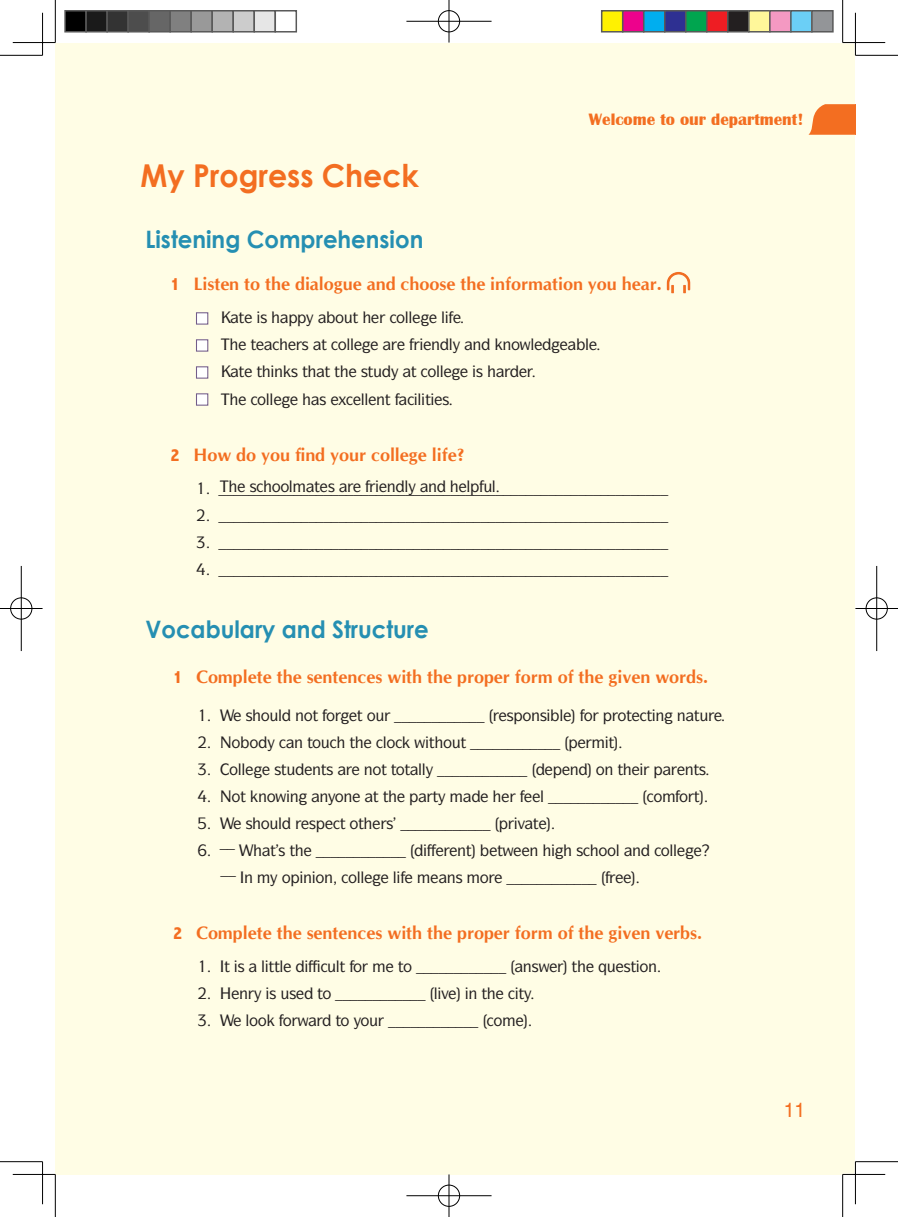
<style>
.page{position:relative;width:898px;height:1217px;background:#fff}
.page>*{position:absolute;margin:0;border:0;box-sizing:border-box;transform-origin:0 0}
.t1{font:700 31.5px "Century Gothic";color:#f36e21;scale:.95 1}
.t2{font:24.6px "Inai Mathi";color:#f36e21}
.t3{font:700 24px "Century Gothic";color:#258fb2;scale:.95 1}
.t4{font:700 18px "CG Omega";color:#f36e21}
.t5{font:700 16.95px "Britannic";color:#f36e21}
.t6{font:500 15.75px "ITC Symbol Std";color:#231f20}
.s1{font-family:"Abadi";font-weight:800;font-stretch:condensed}
</style>
<div class="page">
<div style="left:55px;top:43px;width:799px;height:1131px;background:#fffde5"></div>
<div style="left:196px;top:312px;width:12px;height:12px;background:#fff;border:1px solid #735d8a"></div>
<div style="left:196px;top:339px;width:12px;height:12px;background:#fff;border:1px solid #735d8a"></div>
<div style="left:196px;top:366px;width:12px;height:12px;background:#fff;border:1px solid #735d8a"></div>
<div style="left:196px;top:393px;width:12px;height:12px;background:#fff;border:1px solid #735d8a"></div>
<svg style="left:808px;top:104px;width:47px;height:31px"></svg>
<img style="left:666px;top:272px;width:25px;height:22px">
<hr style="left:0;top:55px;width:43px;height:1px;background:#000">
<hr style="left:855px;top:55px;width:42px;height:1px;background:#000">
<hr style="left:0;top:1161px;width:43px;height:1px;background:#000">
<hr style="left:855px;top:1161px;width:42px;height:1px;background:#000">
<hr style="left:55px;top:0;width:1px;height:43px;background:#000">
<hr style="left:55px;top:1174px;width:1px;height:42px;background:#000">
<hr style="left:842px;top:0;width:1px;height:43px;background:#000">
<hr style="left:842px;top:1174px;width:1px;height:42px;background:#000">
<hr style="left:13px;top:42px;width:42px;height:1px;background:#000">
<hr style="left:842px;top:42px;width:42px;height:1px;background:#000">
<hr style="left:13px;top:1173px;width:42px;height:1px;background:#000">
<hr style="left:842px;top:1173px;width:42px;height:1px;background:#000">
<hr style="left:42px;top:13px;width:1px;height:42px;background:#000">
<hr style="left:42px;top:1161px;width:1px;height:42px;background:#000">
<hr style="left:854px;top:13px;width:1px;height:42px;background:#000">
<hr style="left:854px;top:1161px;width:1px;height:42px;background:#000">
<div style="left:437px;top:10px;width:23px;height:23px;border:2px solid #fff;border-radius:50%"></div>
<hr style="left:406px;top:20px;width:85px;height:2px;background:#fff">
<hr style="left:448px;top:0;width:2px;height:43px;background:#fff">
<div style="left:438px;top:10px;width:21px;height:22px;border:1px solid #000;border-radius:50%"></div>
<hr style="left:406px;top:21px;width:85px;height:1px;background:#000">
<hr style="left:448px;top:0;width:1px;height:43px;background:#000">
<div style="left:437px;top:1183px;width:23px;height:23px;border:2px solid #fff;border-radius:50%"></div>
<hr style="left:406px;top:1194px;width:85px;height:2px;background:#fff">
<hr style="left:448px;top:1174px;width:2px;height:42px;background:#fff">
<div style="left:438px;top:1184px;width:21px;height:22px;border:1px solid #000;border-radius:50%"></div>
<hr style="left:406px;top:1195px;width:85px;height:1px;background:#000">
<hr style="left:448px;top:1174px;width:1px;height:42px;background:#000">
<div style="left:10px;top:596px;width:23px;height:24px;border:2px solid #fff;border-radius:50%"></div>
<hr style="left:0;top:607px;width:43px;height:2px;background:#fff">
<hr style="left:20px;top:566px;width:2px;height:85px;background:#fff">
<div style="left:10px;top:597px;width:22px;height:22px;border:1px solid #000;border-radius:50%"></div>
<hr style="left:0;top:608px;width:43px;height:1px;background:#000">
<hr style="left:21px;top:566px;width:1px;height:85px;background:#000">
<div style="left:864px;top:596px;width:23px;height:24px;border:2px solid #fff;border-radius:50%"></div>
<hr style="left:855px;top:607px;width:42px;height:2px;background:#fff">
<hr style="left:875px;top:566px;width:2px;height:85px;background:#fff">
<div style="left:865px;top:597px;width:22px;height:22px;border:1px solid #000;border-radius:50%"></div>
<hr style="left:855px;top:608px;width:42px;height:1px;background:#000">
<hr style="left:876px;top:566px;width:1px;height:85px;background:#000">
<div style="left:65px;top:11px;width:21px;height:21px;background:#000"></div>
<div style="left:64px;top:10px;width:23px;height:23px;border:2px solid #595959"></div>
<div style="left:86px;top:11px;width:21px;height:21px;background:#1a1a1a"></div>
<div style="left:85px;top:10px;width:23px;height:23px;border:2px solid #595959"></div>
<div style="left:107px;top:11px;width:21px;height:21px;background:#333"></div>
<div style="left:106px;top:10px;width:23px;height:23px;border:2px solid #595959"></div>
<div style="left:128px;top:11px;width:21px;height:21px;background:#4d4d4d"></div>
<div style="left:127px;top:10px;width:23px;height:23px;border:2px solid #595959"></div>
<div style="left:149px;top:11px;width:21px;height:21px;background:#666"></div>
<div style="left:148px;top:10px;width:23px;height:23px;border:2px solid #595959"></div>
<div style="left:170px;top:11px;width:21px;height:21px;background:#808080"></div>
<div style="left:169px;top:10px;width:23px;height:23px;border:2px solid #595959"></div>
<div style="left:191px;top:11px;width:21px;height:21px;background:#999"></div>
<div style="left:190px;top:10px;width:23px;height:23px;border:2px solid #595959"></div>
<div style="left:212px;top:11px;width:21px;height:21px;background:#b3b3b3"></div>
<div style="left:211px;top:10px;width:23px;height:23px;border:2px solid #595959"></div>
<div style="left:233px;top:11px;width:21px;height:21px;background:#ccc"></div>
<div style="left:232px;top:10px;width:23px;height:23px;border:2px solid #595959"></div>
<div style="left:254px;top:11px;width:21px;height:21px;background:#e6e6e6"></div>
<div style="left:253px;top:10px;width:23px;height:23px;border:2px solid #595959"></div>
<div style="left:274px;top:10px;width:23px;height:23px;border:2px solid #595959"></div>
<div style="left:601px;top:11px;width:21px;height:21px;background:#fff101"></div>
<div style="left:600px;top:10px;width:23px;height:23px;border:2px solid #595959"></div>
<div style="left:622px;top:11px;width:21px;height:21px;background:#ed028c"></div>
<div style="left:621px;top:10px;width:23px;height:23px;border:2px solid #595959"></div>
<div style="left:643px;top:11px;width:21px;height:21px;background:#00aeef"></div>
<div style="left:642px;top:10px;width:23px;height:23px;border:2px solid #595959"></div>
<div style="left:664px;top:11px;width:21px;height:21px;background:#2e3092"></div>
<div style="left:663px;top:10px;width:23px;height:23px;border:2px solid #595959"></div>
<div style="left:685px;top:11px;width:21px;height:21px;background:#00a54f"></div>
<div style="left:684px;top:10px;width:23px;height:23px;border:2px solid #595959"></div>
<div style="left:706px;top:11px;width:21px;height:21px;background:#ee1d23"></div>
<div style="left:705px;top:10px;width:23px;height:23px;border:2px solid #595959"></div>
<div style="left:727px;top:11px;width:21px;height:21px;background:#231f20"></div>
<div style="left:726px;top:10px;width:23px;height:23px;border:2px solid #595959"></div>
<div style="left:748px;top:11px;width:21px;height:21px;background:#fff79a"></div>
<div style="left:747px;top:10px;width:23px;height:23px;border:2px solid #595959"></div>
<div style="left:769px;top:11px;width:21px;height:21px;background:#f499c2"></div>
<div style="left:768px;top:10px;width:23px;height:23px;border:2px solid #595959"></div>
<div style="left:790px;top:11px;width:21px;height:21px;background:#6bcff6"></div>
<div style="left:789px;top:10px;width:23px;height:23px;border:2px solid #595959"></div>
<div style="left:811px;top:11px;width:21px;height:21px;background:#939598"></div>
<div style="left:810px;top:10px;width:23px;height:23px;border:2px solid #595959"></div>
<h1 class="t1" style="left:140px;top:151px;width:294px">My Progress Check</h1>
<h3 class="t3" style="left:145px;top:221px;width:294px">Listening Comprehension</h3>
<p class="t5" style="left:588px;top:110px;width:216px">Welcome to our department!</p>
<p class="t4" style="left:170px;top:272px;width:492px"><span class="s1">1</span> Listen to the dialogue and choose the information you hear.</p>
<p class="t6" style="left:335px;top:307px;width:25px">□◆▼</p>
<p class="t6" style="left:396px;top:307px;width:18px">□●●</p>
<p class="t6" style="left:441px;top:307px;width:6px">●</p>
<p class="t6" style="left:301px;top:334px;width:54px">▲ ▼ □●●</p>
<p class="t6" style="left:472px;top:334px;width:63px">■ ■□ ●</p>
<p class="t6" style="left:585px;top:334px;width:6px">●</p>
<p class="t6" style="left:238px;top:361px;width:103px">▼ ▼■▲ ▼ ▼ ▼</p>
<p class="t6" style="left:360px;top:361px;width:23px">▲▼◆</p>
<p class="t6" style="left:410px;top:361px;width:35px">▼ □●●</p>
<p class="t6" style="left:257px;top:388px;width:18px">□●●</p>
<p class="t6" style="left:319px;top:388px;width:73px">▲ ●● ■▼</p>
<p class="t6" style="left:417px;top:388px;width:33px">●▼ ▲</p>
<p class="t4" style="left:170px;top:443px;width:296px"><span class="s1">2</span> How do you find your college life?</p>
<p class="t6" style="left:249px;top:476px;width:45px">▲ □□●</p>
<p class="t6" style="left:387px;top:476px;width:52px">■ ● ■</p>
<p class="t6" style="left:466px;top:476px;width:31px">● ◆●</p>
<h3 class="t3" style="left:145px;top:611px;width:300px">Vocabulary and Structure</h3>
<p class="t4" style="left:173px;top:665px;width:536px"><span class="s1">1</span> Complete the sentences with the proper form of the given words.</p>
<p class="t6" style="left:245px;top:705px;width:91px">▲ □◆● ■□▼ □</p>
<p class="t6" style="left:357px;top:705px;width:29px">▼ □◆</p>
<p class="t6" style="left:506px;top:705px;width:59px">▲ □■▲ ●</p>
<p class="t6" style="left:583px;top:705px;width:126px">□ □▼ ▼■ ■ ▼◆</p>
<p class="t6" style="left:294px;top:732px;width:62px">■ ▼□◆ ▼</p>
<p class="t6" style="left:429px;top:732px;width:39px">▼ □◆▼</p>
<p class="t6" style="left:197px;top:759px;width:50px">✓ □●●</p>
<p class="t6" style="left:274px;top:759px;width:61px">▲▼◆ ■▼▲</p>
<p class="t6" style="left:363px;top:759px;width:64px">■□▼ ▼□▼ ●●</p>
<p class="t6" style="left:569px;top:759px;width:55px">■ □■ ▼</p>
<p class="t6" style="left:684px;top:759px;width:23px">■▼▲</p>
<p class="t6" style="left:197px;top:786px;width:103px">✔ □▼ ■□ ■</p>
<p class="t6" style="left:319px;top:786px;width:35px">■ □■</p>
<p class="t6" style="left:540px;top:786px;width:6px">●</p>
<p class="t6" style="left:653px;top:786px;width:48px">□ □▼</p>
<p class="t6" style="left:245px;top:813px;width:38px">▲ □◆●</p>
<p class="t6" style="left:309px;top:813px;width:56px">▲ ▼ □▼</p>
<p class="t6" style="left:270px;top:840px;width:26px">▼▲ ▼</p>
<p class="t6" style="left:575px;top:840px;width:67px">▲ □□● ■</p>
<p class="t6" style="left:660px;top:840px;width:18px">□●●</p>
<p class="t6" style="left:244px;top:867px;width:122px">■ □ ■ □■ □●●</p>
<p class="t6" style="left:393px;top:867px;width:6px">●</p>
<p class="t6" style="left:446px;top:867px;width:44px">■▲ □</p>
<p class="t4" style="left:173px;top:921px;width:530px"><span class="s1">2</span> Complete the sentences with the proper form of the given verbs.</p>
<p class="t6" style="left:224px;top:956px;width:61px">▼ ▲ ● ▼▼●</p>
<p class="t6" style="left:327px;top:956px;width:37px">◆●▼ □</p>
<p class="t6" style="left:571px;top:956px;width:87px">▼ ❑◆ ▲▼ □■</p>
<p class="t6" style="left:269px;top:983px;width:29px">▲ ◆▲</p>
<p class="t6" style="left:433px;top:983px;width:55px">●❖ ■ ▼</p>
<p class="t6" style="left:245px;top:1010px;width:48px">●□□ □</p>
<p class="t6" style="left:335px;top:1010px;width:44px">▼□ □◆</p>
<h2 class="t2" style="left:783px;top:1095px;width:23px">11</h2>
</div>
